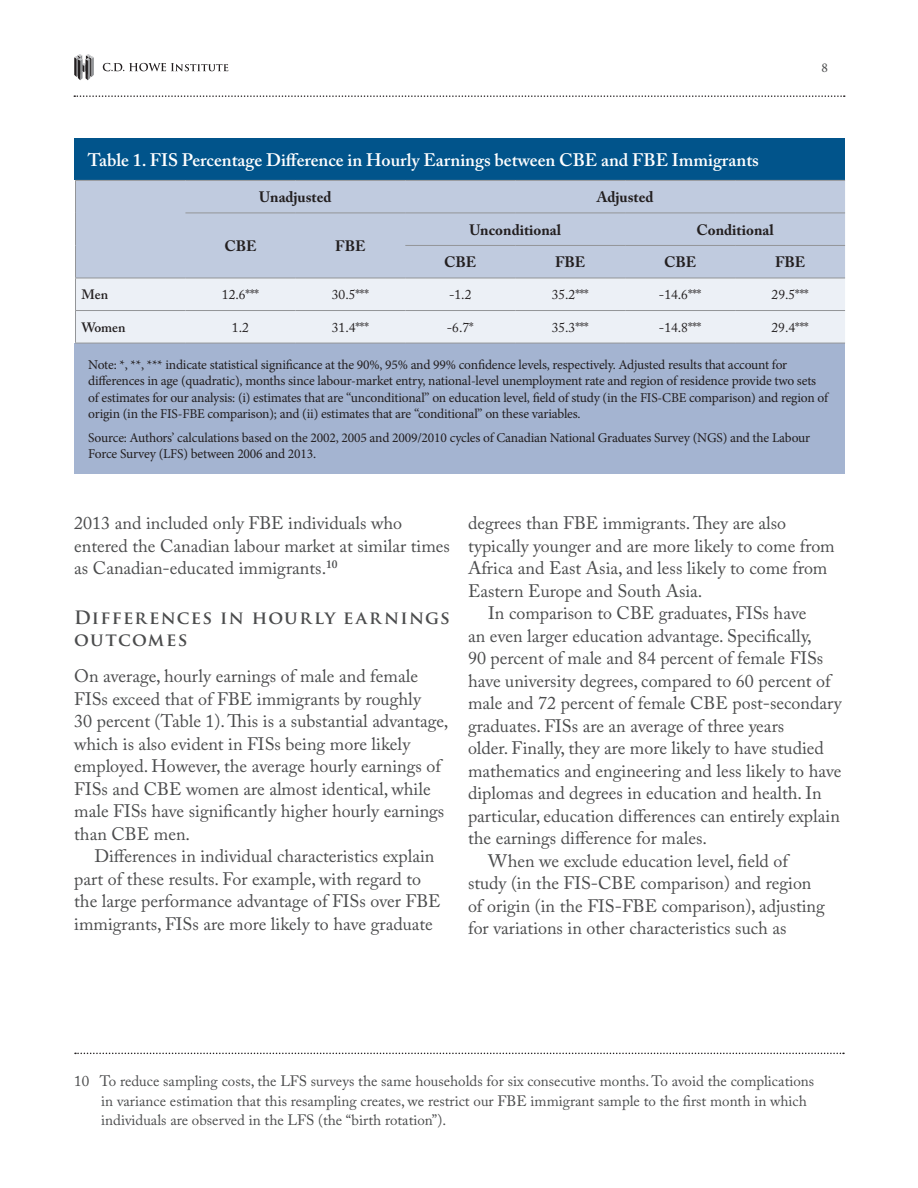
<style>
.page{position:relative;width:918px;height:1188px;background:#fff}
.page>*{position:absolute;margin:0;border:0;box-sizing:border-box;transform-origin:0 0}
.Body_Copy{font:18px/22.5px "Adobe Caslon Pro";color:#4b4c4d}
.body_copy{font:600 18px "Adobe Caslon Pro";color:#fff}
.Level_One_Head{font:700 18px/22.5px "Trajan Pro";letter-spacing:.065em;color:#4b4c4d}
.foot_note_2{font:15px/19.5px "Adobe Caslon Pro";color:#4b4c4d}
.table_body_level_1{font:700 15px "Adobe Caslon Pro";color:#231f20}
.table_foot_note{font:13.5px/16.5px "Minion Pro";letter-spacing:-.015em;color:#231f20}
.table_body{font:13.5px "Adobe Caslon Pro";color:#231f20}
.table_level2{font:600 13.5px "Adobe Caslon Pro";color:#231f20}
.t1{font:13.5px "Minion Pro";color:#4b4c4d}
</style>
<div class="page">
<svg style="left:74px;top:95px;width:771px;height:2px"></svg>
<svg style="left:74px;top:54px;width:20px;height:26px"></svg>
<svg style="left:103px;top:63px;width:125px;height:8px"></svg>
<svg style="left:75px;top:1053px;width:769px;height:1px"></svg>
<div style="left:74px;top:138px;width:771px;height:42px;background:#01548b"></div>
<div style="left:75px;top:343px;width:770px;height:131px;background:#a4b4d1"></div>
<div style="left:76px;top:181px;width:769px;height:97px;background:#c0cbdf"></div>
<div style="left:76px;top:279px;width:769px;height:64px;background:#ecf0f6"></div>
<hr style="left:185px;top:213px;width:110px;height:1px;background:#939598">
<hr style="left:295px;top:213px;width:110px;height:1px;background:#939598">
<hr style="left:405px;top:213px;width:110px;height:1px;background:#939598">
<hr style="left:515px;top:213px;width:110px;height:1px;background:#939598">
<hr style="left:625px;top:213px;width:110px;height:1px;background:#939598">
<hr style="left:735px;top:213px;width:110px;height:1px;background:#939598">
<hr style="left:405px;top:245px;width:110px;height:1px;background:#939598">
<hr style="left:515px;top:245px;width:110px;height:1px;background:#939598">
<hr style="left:625px;top:245px;width:110px;height:1px;background:#939598">
<hr style="left:735px;top:245px;width:110px;height:1px;background:#939598">
<hr style="left:75px;top:278px;width:110px;height:1px;background:#939598">
<hr style="left:185px;top:278px;width:110px;height:1px;background:#939598">
<hr style="left:295px;top:278px;width:110px;height:1px;background:#939598">
<hr style="left:405px;top:278px;width:110px;height:1px;background:#939598">
<hr style="left:515px;top:278px;width:110px;height:1px;background:#939598">
<hr style="left:625px;top:278px;width:110px;height:1px;background:#939598">
<hr style="left:735px;top:278px;width:110px;height:1px;background:#939598">
<hr style="left:75px;top:310px;width:110px;height:1px;background:#939598">
<hr style="left:185px;top:310px;width:110px;height:1px;background:#939598">
<hr style="left:295px;top:310px;width:110px;height:1px;background:#939598">
<hr style="left:405px;top:310px;width:110px;height:1px;background:#939598">
<hr style="left:515px;top:310px;width:110px;height:1px;background:#939598">
<hr style="left:625px;top:310px;width:110px;height:1px;background:#939598">
<hr style="left:735px;top:310px;width:110px;height:1px;background:#939598">
<hr style="left:75px;top:343px;width:110px;height:1px;background:#939598">
<hr style="left:185px;top:343px;width:110px;height:1px;background:#939598">
<hr style="left:295px;top:343px;width:110px;height:1px;background:#939598">
<hr style="left:405px;top:343px;width:110px;height:1px;background:#939598">
<hr style="left:515px;top:343px;width:110px;height:1px;background:#939598">
<hr style="left:625px;top:343px;width:110px;height:1px;background:#939598">
<hr style="left:735px;top:343px;width:110px;height:1px;background:#939598">
<hr style="left:75px;top:180px;width:110px;height:1px;background:#939598">
<hr style="left:75px;top:181px;width:1px;height:32px;background:#939598">
<hr style="left:185px;top:180px;width:110px;height:1px;background:#939598">
<hr style="left:295px;top:180px;width:110px;height:1px;background:#939598">
<hr style="left:405px;top:180px;width:110px;height:1px;background:#939598">
<hr style="left:515px;top:180px;width:110px;height:1px;background:#939598">
<hr style="left:625px;top:180px;width:110px;height:1px;background:#939598">
<hr style="left:735px;top:180px;width:110px;height:1px;background:#939598">
<hr style="left:75px;top:213px;width:1px;height:32px;background:#939598">
<hr style="left:75px;top:245px;width:1px;height:33px;background:#939598">
<hr style="left:75px;top:278px;width:1px;height:32px;background:#939598">
<hr style="left:75px;top:311px;width:1px;height:32px;background:#939598">
<p class="t1" style="left:822px;top:59px;width:8px">8</p>
<p class="body_copy" style="left:88px;top:149px;width:673px">Table 1. FIS Percentage Difference in Hourly Earnings between CBE and FBE Immigrants</p>
<p class="table_body_level_1" style="left:259px;top:188px;width:74px">Unadjusted</p>
<p class="table_body_level_1" style="left:597px;top:188px;width:58px">Adjusted</p>
<p class="table_body_level_1" style="left:224px;top:237px;width:34px">CBE</p>
<p class="table_body_level_1" style="left:335px;top:237px;width:32px">FBE</p>
<p class="table_body_level_1" style="left:469px;top:221px;width:93px">Unconditional</p>
<p class="table_body_level_1" style="left:697px;top:221px;width:79px">Conditional</p>
<p class="table_body_level_1" style="left:444px;top:253px;width:34px">CBE</p>
<p class="table_body_level_1" style="left:555px;top:253px;width:32px">FBE</p>
<p class="table_body_level_1" style="left:664px;top:253px;width:34px">CBE</p>
<p class="table_body_level_1" style="left:775px;top:253px;width:32px">FBE</p>
<p class="table_level2" style="left:82px;top:287px;width:28px">Men</p>
<p class="table_body" style="left:222px;top:287px;width:38px">12.6***</p>
<p class="table_body" style="left:332px;top:287px;width:38px">30.5***</p>
<p class="table_body" style="left:449px;top:287px;width:24px">-1.2</p>
<p class="table_body" style="left:552px;top:287px;width:38px">35.2***</p>
<p class="table_body" style="left:659px;top:287px;width:44px">-14.6***</p>
<p class="table_body" style="left:772px;top:287px;width:38px">29.5***</p>
<p class="table_level2" style="left:81px;top:319px;width:46px">Women</p>
<p class="table_body" style="left:232px;top:319px;width:18px">1.2</p>
<p class="table_body" style="left:332px;top:319px;width:38px">31.4***</p>
<p class="table_body" style="left:447px;top:319px;width:28px">-6.7*</p>
<p class="table_body" style="left:552px;top:319px;width:38px">35.3***</p>
<p class="table_body" style="left:659px;top:319px;width:44px">-14.8***</p>
<p class="table_body" style="left:772px;top:319px;width:38px">29.4***</p>
<p class="table_foot_note" style="left:88px;top:357px;width:741px">Note: *, **, *** indicate statistical significance at the 90%, 95% and 99% confidence levels, respectively. Adjusted results that account for differences in age (quadratic), months since labour-market entry, national-level unemployment rate and region of residence provide two sets of estimates for our analysis: (i) estimates that are “unconditional” on education level, field of study (in the FIS-CBE comparison) and region of origin (in the FIS-FBE comparison); and (ii) estimates that are “conditional” on these variables.</p>
<p class="table_foot_note" style="left:88px;top:429px;width:724px">Source: Authors’ calculations based on the 2002, 2005 and 2009/2010 cycles of Canadian National Graduates Survey (NGS) and the Labour<br>Force Survey (LFS) between 2006 and 2013.</p>
<p class="Body_Copy" style="left:74px;top:512px;width:377px">2013 and included only FBE individuals who entered the Canadian labour market at similar times as Canadian-educated immigrants.<sup>10</sup></p>
<p class="Level_One_Head" style="left:74px;top:606px;width:377px">Differences in hourly earnings outcomes</p>
<p class="Body_Copy" style="left:74px;top:665px;width:376px">On average, hourly earnings of male and female FISs exceed that of FBE immigrants by roughly<br>30 percent (Table 1). This is a substantial advantage, which is also evident in FISs being more likely employed. However, the average hourly earnings of FISs and CBE women are almost identical, while male FISs have significantly higher hourly earnings than CBE men.</p>
<p class="Body_Copy" style="left:74px;top:845px;width:368px;text-indent:20px">Differences in individual characteristics explain part of these results. For example, with regard to the large performance advantage of FISs over FBE immigrants, FISs are more likely to have graduate</p>
<p class="Body_Copy" style="left:468px;top:512px;width:368px">degrees than FBE immigrants. They are also typically younger and are more likely to come from Africa and East Asia, and less likely to come from Eastern Europe and South Asia.</p>
<p class="Body_Copy" style="left:468px;top:602px;width:375px;text-indent:20px">In comparison to CBE graduates, FISs have<br>an even larger education advantage. Specifically,<br>90 percent of male and 84 percent of female FISs have university degrees, compared to 60 percent of male and 72 percent of female CBE post-secondary graduates. FISs are an average of three years<br>older. Finally, they are more likely to have studied mathematics and engineering and less likely to have diplomas and degrees in education and health. In particular, education differences can entirely explain the earnings difference for males.</p>
<p class="Body_Copy" style="left:468px;top:849px;width:358px;text-indent:20px">When we exclude education level, field of study (in the FIS-CBE comparison) and region of origin (in the FIS-FBE comparison), adjusting for variations in other characteristics such as</p>
<p class="foot_note_2" style="left:101px;top:1071px;width:714px;text-indent:-27px">10 To reduce sampling costs, the LFS surveys the same households for six consecutive months. To avoid the complications in variance estimation that this resampling creates, we restrict our FBE immigrant sample to the first month in which individuals are observed in the LFS (the “birth rotation”).</p>
</div>
